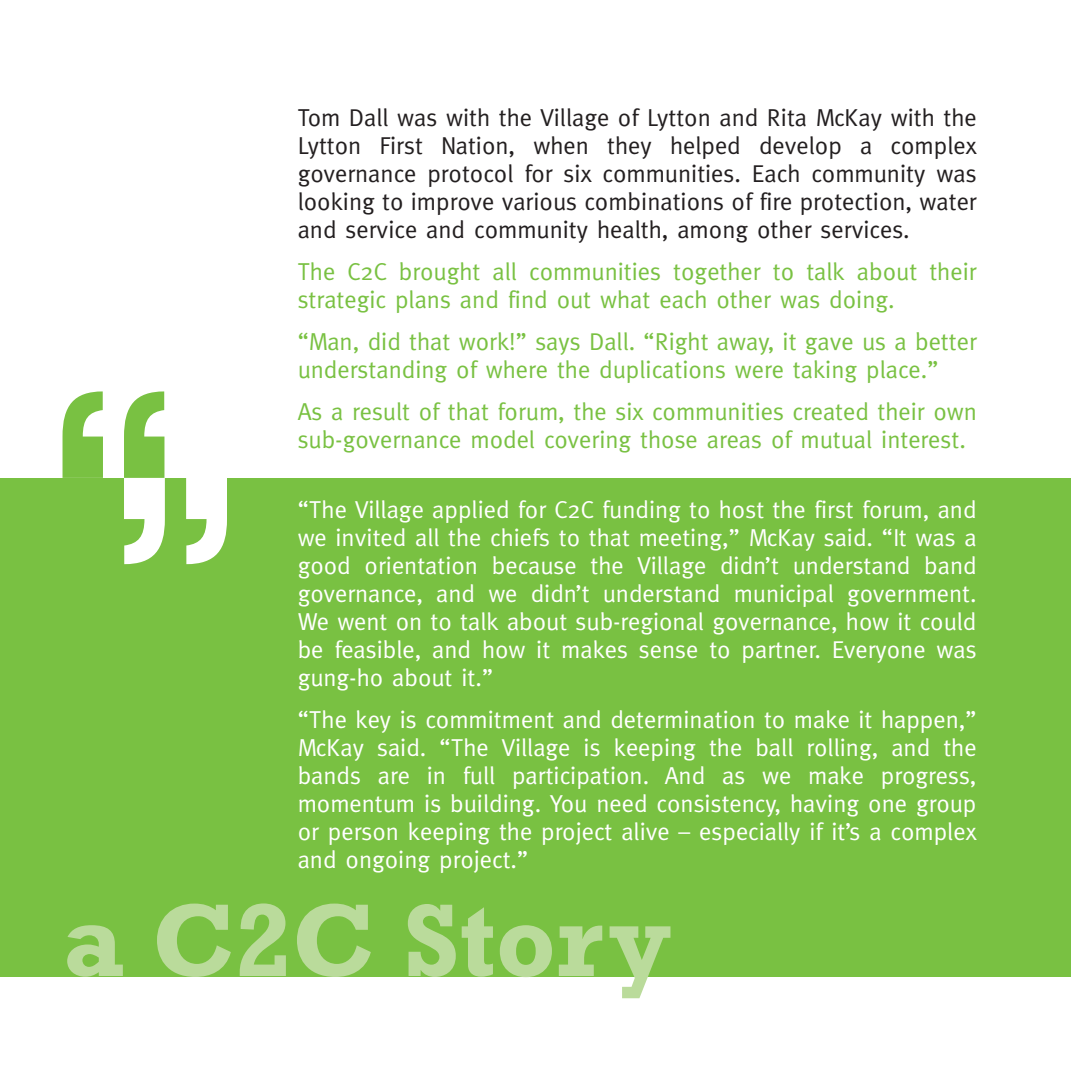
<style>
.page{position:relative;width:1071px;height:1071px;background:#fff}
.page>*{position:absolute;margin:0;border:0;box-sizing:border-box;transform-origin:0 0}
.t1{font:700 252px "Rockwell";color:#fff}
.t2{font:700 105px "Rockwell";color:#badb9b}
.t3{font:24.5px/28px "Meta";color:#fff;text-align:justify}
.t4{font:24.5px/28px "Meta";color:#79c142}
.t5{font:24.5px/28px "Meta";color:#231f20;text-align:justify}
</style>
<div class="page">
<div style="left:0;top:478px;width:1071px;height:498px;background:#79c142"></div>
<p class="t5" style="left:298px;top:104px;width:681px">Tom Dall was with the Village of Lytton and Rita McKay with the Lytton First Nation, when they helped develop a complex governance protocol for six communities. Each community was looking to improve various combinations of fire protection, water and service and community health, among other services.</p>
<p class="t4" style="left:298px;top:258px;width:680px">The C2C brought all communities together to talk about their strategic plans and find out what each other was doing.</p>
<p class="t4" style="left:298px;top:327px;width:681px">“Man, did that work!” says Dall. “Right away, it gave us a better understanding of where the duplications were taking place.”</p>
<p class="t4" style="left:298px;top:397px;width:681px">As a result of that forum, the six communities created their own sub-governance model covering those areas of mutual interest.</p>
<p class="t1" style="left:40px;top:478px;width:211px">”<sup>“</sup></p>
<p class="t3" style="left:298px;top:495px;width:681px">“The Village applied for C2C funding to host the first forum, and we invited all the chiefs to that meeting,” McKay said. “It was a good orientation because the Village didn’t understand band governance, and we didn’t understand municipal government.<br>We went on to talk about sub-regional governance, how it could be feasible, and how it makes sense to partner. Everyone was gung-ho about it.”</p>
<p class="t3" style="left:298px;top:705px;width:681px">“The key is commitment and determination to make it happen,” McKay said. “The Village is keeping the ball rolling, and the bands are in full participation. And as we make progress, momentum is building. You need consistency, having one group or person keeping the project alive – especially if it’s a complex and ongoing project.”</p>
<p class="t2" style="left:63px;top:905px;width:610px">a C2C Story</p>
</div>
